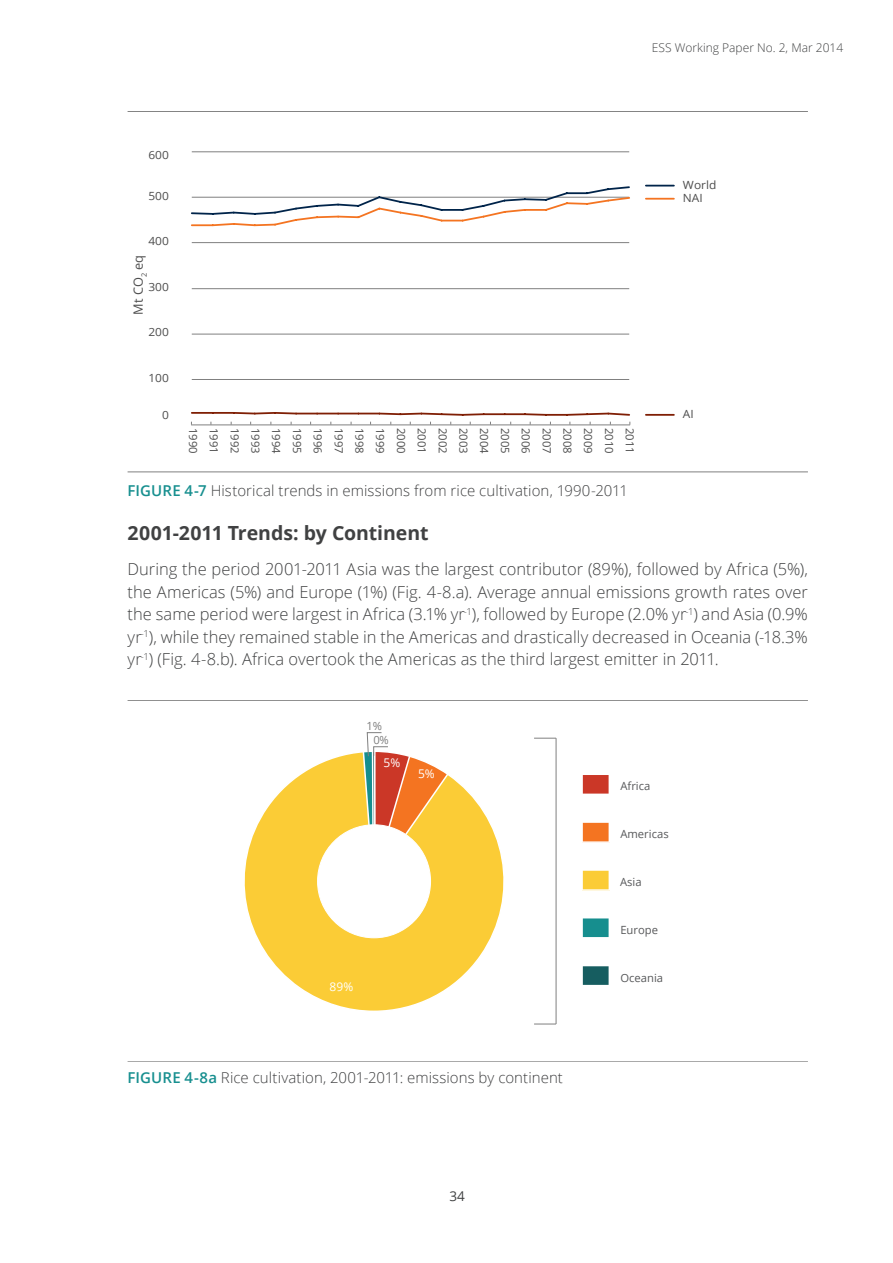
<style>
.page{position:relative;width:893px;height:1263px;background:#fff}
.page>*{position:absolute;margin:0;border:0;box-sizing:border-box;transform-origin:0 0}
.t1{font:700 19.5px "Open Sans";letter-spacing:-.005em;color:#404142}
.t2{font:300 16.5px/22.5px "Open Sans";color:#404142;text-align:justify}
.t3{font:300 15px "Open Sans";letter-spacing:.005em;color:#404142}
.t4{font:13.5px "Open Sans";color:#404142}
.t5{font:12.75px "Open Sans";color:#4d4d4d}
.t6{font:300 12px "Open Sans";color:#404142}
.t7{font:12px "Open Sans";color:#fff}
.t8{font:11.25px "Open Sans";color:#4d4d4d}
.t9{font:11.25px "Open Sans";color:#58595b}
.t10{font:11.25px "Open Sans";color:#4d4d4d;scale:1.06 1}
.t11{font:11.25px/13.8px "Open Sans";color:#808080}
.s1{font-weight:600;color:#178f8f}
</style>
<div class="page">
<hr style="left:646px;top:414px;width:28px;height:2px;background:#7f1f05">
<hr style="left:646px;top:198px;width:28px;height:2px;background:#f47421">
<svg style="left:646px;top:185px;width:28px;height:1px"></svg>
<hr style="left:192px;top:379px;width:437px;height:1px;background:#808080">
<hr style="left:192px;top:334px;width:437px;height:1px;background:#808080">
<hr style="left:192px;top:288px;width:437px;height:1px;background:#808080">
<hr style="left:192px;top:242px;width:437px;height:1px;background:#808080">
<hr style="left:192px;top:151px;width:437px;height:1px;background:#808080">
<svg style="left:191px;top:412px;width:440px;height:13px"></svg>
<svg style="left:191px;top:186px;width:439px;height:41px"></svg>
<hr style="left:128px;top:471px;width:680px;height:1px;background:#808080">
<hr style="left:128px;top:111px;width:680px;height:1px;background:#808080">
<hr style="left:128px;top:1061px;width:680px;height:1px;background:#808080">
<hr style="left:128px;top:700px;width:680px;height:1px;background:#808080">
<svg style="left:582px;top:870px;width:28px;height:21px"></svg>
<svg style="left:582px;top:775px;width:27px;height:19px"></svg>
<svg style="left:582px;top:822px;width:28px;height:21px"></svg>
<svg style="left:582px;top:918px;width:27px;height:20px"></svg>
<svg style="left:582px;top:966px;width:27px;height:19px"></svg>
<hr style="left:556px;top:738px;width:1px;height:286px;background:#808080">
<svg style="left:534px;top:738px;width:22px;height:1px"></svg>
<svg style="left:534px;top:1024px;width:22px;height:1px"></svg>
<svg style="left:244px;top:752px;width:260px;height:259px;fill:#fbcc36"></svg>
<div style="left:318px;top:825px;width:112px;height:113px;background:#fff;border-radius:50%"></div>
<svg style="left:363px;top:732px;width:87px;height:160px"></svg>
<p class="t6" style="left:652px;top:39px;width:193px">ESS Working Paper No. 2, Mar 2014</p>
<p class="t10" style="left:148px;top:148px;width:21px">600</p>
<p class="t10" style="left:148px;top:188px;width:21px">500</p>
<p class="t10" style="left:148px;top:233px;width:21px">400</p>
<p class="t5" style="left:129px;top:315px;width:61px;rotate:-90deg">Mt CO<sub>2</sub> eq</p>
<p class="t10" style="left:148px;top:279px;width:21px">300</p>
<p class="t10" style="left:148px;top:324px;width:21px">200</p>
<p class="t10" style="left:148px;top:370px;width:21px">100</p>
<p class="t10" style="left:162px;top:407px;width:8px">0</p>
<p class="t8" style="left:201px;top:428px;width:27px;rotate:90deg">1990</p>
<p class="t8" style="left:222px;top:428px;width:27px;rotate:90deg">1991</p>
<p class="t8" style="left:242px;top:428px;width:27px;rotate:90deg">1992</p>
<p class="t8" style="left:263px;top:428px;width:27px;rotate:90deg">1993</p>
<p class="t8" style="left:284px;top:428px;width:27px;rotate:90deg">1994</p>
<p class="t8" style="left:305px;top:428px;width:27px;rotate:90deg">1995</p>
<p class="t8" style="left:326px;top:428px;width:27px;rotate:90deg">1996</p>
<p class="t8" style="left:346px;top:428px;width:27px;rotate:90deg">1997</p>
<p class="t8" style="left:367px;top:428px;width:27px;rotate:90deg">1998</p>
<p class="t8" style="left:388px;top:428px;width:27px;rotate:90deg">1999</p>
<p class="t8" style="left:409px;top:428px;width:27px;rotate:90deg">2000</p>
<p class="t8" style="left:430px;top:428px;width:27px;rotate:90deg">2001</p>
<p class="t8" style="left:450px;top:428px;width:27px;rotate:90deg">2002</p>
<p class="t8" style="left:471px;top:428px;width:27px;rotate:90deg">2003</p>
<p class="t8" style="left:492px;top:428px;width:27px;rotate:90deg">2004</p>
<p class="t8" style="left:513px;top:428px;width:27px;rotate:90deg">2005</p>
<p class="t8" style="left:534px;top:428px;width:27px;rotate:90deg">2006</p>
<p class="t8" style="left:554px;top:428px;width:27px;rotate:90deg">2007</p>
<p class="t8" style="left:575px;top:428px;width:27px;rotate:90deg">2008</p>
<p class="t8" style="left:596px;top:428px;width:27px;rotate:90deg">2009</p>
<p class="t8" style="left:617px;top:428px;width:27px;rotate:90deg">2010</p>
<p class="t8" style="left:638px;top:428px;width:27px;rotate:90deg">2011</p>
<p class="t10" style="left:683px;top:177px;width:33px">World</p>
<p class="t10" style="left:683px;top:190px;width:20px">NAI</p>
<p class="t10" style="left:683px;top:406px;width:12px">AI</p>
<p class="t3" style="left:128px;top:480px;width:502px"><span class="s1">FIGURE 4‑7</span> Historical trends in emissions from rice cultivation, 1990-2011</p>
<p class="t1" style="left:128px;top:519px;width:302px">2001-2011 Trends: by Continent</p>
<p class="t2" style="left:128px;top:558px;width:682px">During the period 2001-2011 Asia was the largest contributor (89%), followed by Africa (5%), the Americas (5%) and Europe (1%) (Fig. 4-8.a). Average annual emissions growth rates over the same period were largest in Africa (3.1% yr<sup>-1</sup>), followed by Europe (2.0% yr<sup>-1</sup>) and Asia (0.9% yr<sup>-1</sup>), while they remained stable in the Americas and drastically decreased in Oceania (-18.3% yr<sup>-1</sup>) (Fig. 4-8.b). Africa overtook the Americas as the third largest emitter in 2011.</p>
<p class="t11" style="left:373px;top:719px;width:17px;text-indent:-7px">1%<br>0%</p>
<p class="t7" style="left:384px;top:754px;width:18px">5%</p>
<p class="t7" style="left:418px;top:765px;width:18px">5%</p>
<p class="t7" style="left:330px;top:978px;width:25px">89%</p>
<p class="t3" style="left:128px;top:1067px;width:437px"><span class="s1">FIGURE 4‑8a</span> Rice cultivation, 2001-2011: emissions by continent</p>
<p class="t4" style="left:449px;top:1187px;width:17px">34</p>
<p class="t9" style="left:620px;top:779px;width:31px">Africa</p>
<p class="t9" style="left:620px;top:826px;width:50px">Americas</p>
<p class="t9" style="left:620px;top:874px;width:23px">Asia</p>
<p class="t9" style="left:620px;top:922px;width:39px">Europe</p>
<p class="t9" style="left:620px;top:970px;width:44px">Oceania</p>
</div>
